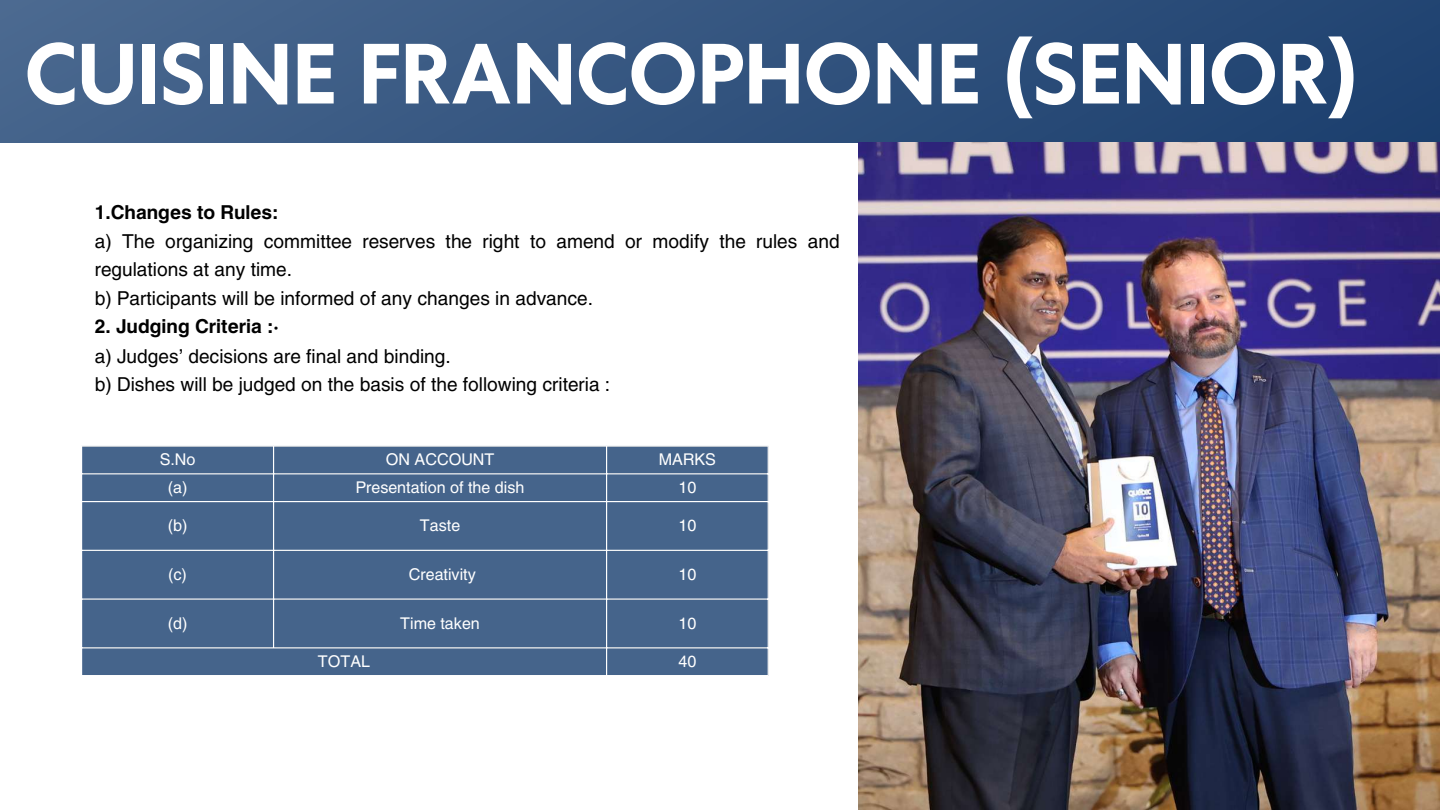
<style>
.page{position:relative;width:1440px;height:810px;background:#fff}
.page>*{position:absolute;margin:0;border:0;box-sizing:border-box;transform-origin:0 0}
.t1{font:700 80px "Klein Text";color:#fff}
.t2{font:19px/28.5px "Helios";color:#000}
.t3{font:700 19px "Helios";color:#000}
.t4{font:16px "Helios";color:#fff}
</style>
<div class="page">
<div style="left:0;top:0;width:1440px;height:143px;background:linear-gradient(to right,#49678e,#1e4170)"></div>
<svg style="left:82px;top:447px;width:686px;height:228px;background:#48668d"></svg>
<hr style="left:273px;top:447px;width:1px;height:200px;background:#fff">
<hr style="left:606px;top:447px;width:1px;height:228px;background:#fff">
<hr style="left:81px;top:473px;width:688px;height:1px;background:#fff">
<hr style="left:81px;top:501px;width:688px;height:1px;background:#fff">
<hr style="left:81px;top:550px;width:688px;height:1px;background:#fff">
<hr style="left:81px;top:599px;width:688px;height:1px;background:#fff">
<hr style="left:81px;top:647px;width:688px;height:1px;background:#fff">
<img style="left:858px;top:143px;width:582px;height:667px">
<h1 class="t1" style="left:25px;top:33px;width:1335px">CUISINE FRANCOPHONE (SENIOR)</h1>
<p class="t3" style="left:95px;top:200px;width:185px">1.Changes to Rules:</p>
<p class="t2" style="left:95px;top:226px;width:747px">a) The organizing committee reserves the right to amend or modify the rules and regulations at any time.<br>b) Participants will be informed of any changes in advance.</p>
<p class="t3" style="left:95px;top:314px;width:186px">2. Judging Criteria :·</p>
<p class="t2" style="left:95px;top:341px;width:517px">a) Judges’ decisions are final and binding.<br>b) Dishes will be judged on the basis of the following criteria :</p>
<p class="t4" style="left:160px;top:450px;width:37px">S.No</p>
<p class="t4" style="left:386px;top:450px;width:110px">ON ACCOUNT</p>
<p class="t4" style="left:659px;top:450px;width:59px">MARKS</p>
<p class="t4" style="left:168px;top:477px;width:21px">(a)</p>
<p class="t4" style="left:356px;top:477px;width:170px">Presentation of the dish</p>
<p class="t4" style="left:678px;top:477px;width:19px">10</p>
<p class="t4" style="left:168px;top:516px;width:21px">(b)</p>
<p class="t4" style="left:420px;top:516px;width:42px">Taste</p>
<p class="t4" style="left:678px;top:516px;width:19px">10</p>
<p class="t4" style="left:168px;top:564px;width:20px">(c)</p>
<p class="t4" style="left:409px;top:564px;width:68px">Creativity</p>
<p class="t4" style="left:678px;top:564px;width:19px">10</p>
<p class="t4" style="left:168px;top:613px;width:21px">(d)</p>
<p class="t4" style="left:400px;top:613px;width:81px">Time taken</p>
<p class="t4" style="left:678px;top:613px;width:19px">10</p>
<p class="t4" style="left:318px;top:651px;width:54px">TOTAL</p>
<p class="t4" style="left:678px;top:651px;width:19px">40</p>
</div>
